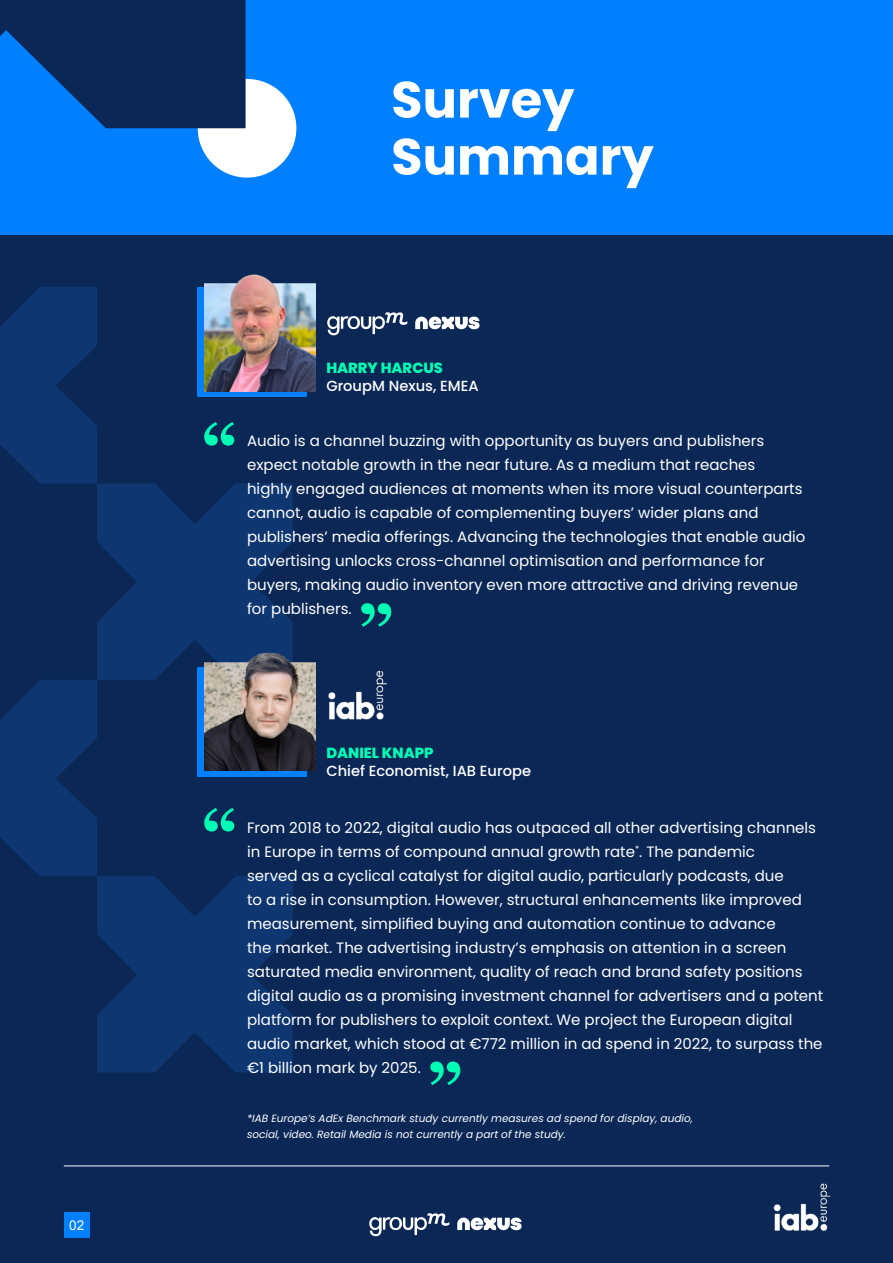
<style>
.page{position:relative;width:893px;height:1263px;background:#0a2756}
.page>*{position:absolute;margin:0;border:0;box-sizing:border-box;transform-origin:0 0}
.t1{font:700 51px/57px "Poppins";color:#fff}
.t2{font:15px/24px "Poppins";color:#fff}
.t3{font:500 14.7px "Poppins";color:#fff}
.t4{font:800 14.7px "Poppins";color:#00ffb4}
.t5{font:13.5px "Arial";color:#fff}
.t6{font:italic 10.5px/16.5px "Poppins";color:#fff}
</style>
<div class="page">
<svg style="left:369px;top:1213px;width:81px;height:23px"></svg>
<svg style="left:457px;top:1217px;width:65px;height:13px"></svg>
<div style="left:64px;top:1212px;width:26px;height:26px;background:#0080ff"></div>
<img style="left:773px;top:1183px;width:58px;height:48px">
<div style="left:0;top:0;width:893px;height:235px;background:#0080ff"></div>
<div style="left:198px;top:79px;width:98px;height:99px;background:#fff;border-radius:50%"></div>
<svg style="left:0;top:0;width:246px;height:128px"></svg>
<svg style="left:327px;top:312px;width:81px;height:23px"></svg>
<svg style="left:415px;top:317px;width:65px;height:12px"></svg>
<svg style="left:361px;top:603px;width:30px;height:24px"></svg>
<img style="left:204px;top:274px;width:111px;height:117px">
<img style="left:328px;top:670px;width:59px;height:50px">
<svg style="left:430px;top:1061px;width:30px;height:24px"></svg>
<img style="left:293px;top:662px;width:22px;height:109px">
<hr style="left:64px;top:1165px;width:765px;height:1px;background:#fff">
<svg style="left:0;top:287px;width:293px;height:785px"></svg>
<p class="t5" style="left:69px;top:1216px;width:17px">02</p>
<h1 class="t1" style="left:391px;top:72px;width:264px">Survey<br>Summary</h1>
<p class="t4" style="left:326px;top:359px;width:118px">HARRY HARCUS</p>
<p class="t3" style="left:326px;top:377px;width:154px">GroupM Nexus, EMEA</p>
<p class="t2" style="left:247px;top:429px;width:560px">Audio is a channel buzzing with opportunity as buyers and publishers expect notable growth in the near future. As a medium that reaches<br>highly engaged audiences at moments when its more visual counterparts cannot, audio is capable of complementing buyers’ wider plans and publishers’ media offerings. Advancing the technologies that enable audio advertising unlocks cross-channel optimisation and performance for buyers, making audio inventory even more attractive and driving revenue for publishers.</p>
<p class="t4" style="left:326px;top:745px;width:109px">DANIEL KNAPP</p>
<p class="t3" style="left:326px;top:763px;width:206px">Chief Economist, IAB Europe</p>
<p class="t2" style="left:247px;top:815px;width:578px">From 2018 to 2022, digital audio has outpaced all other advertising channels in Europe in terms of compound annual growth rate<sup>*</sup>. The pandemic<br>served as a cyclical catalyst for digital audio, particularly podcasts, due<br>to a rise in consumption. However, structural enhancements like improved measurement, simplified buying and automation continue to advance<br>the market. The advertising industry’s emphasis on attention in a screen saturated media environment, quality of reach and brand safety positions digital audio as a promising investment channel for advertisers and a potent platform for publishers to exploit context. We project the European digital audio market, which stood at €772 million in ad spend in 2022, to surpass the €1 billion mark by 2025.</p>
<p class="t6" style="left:247px;top:1110px;width:447px">*IAB Europe’s AdEx Benchmark study currently measures ad spend for display, audio, social, video. Retail Media is not currently a part of the study.</p>
</div>
